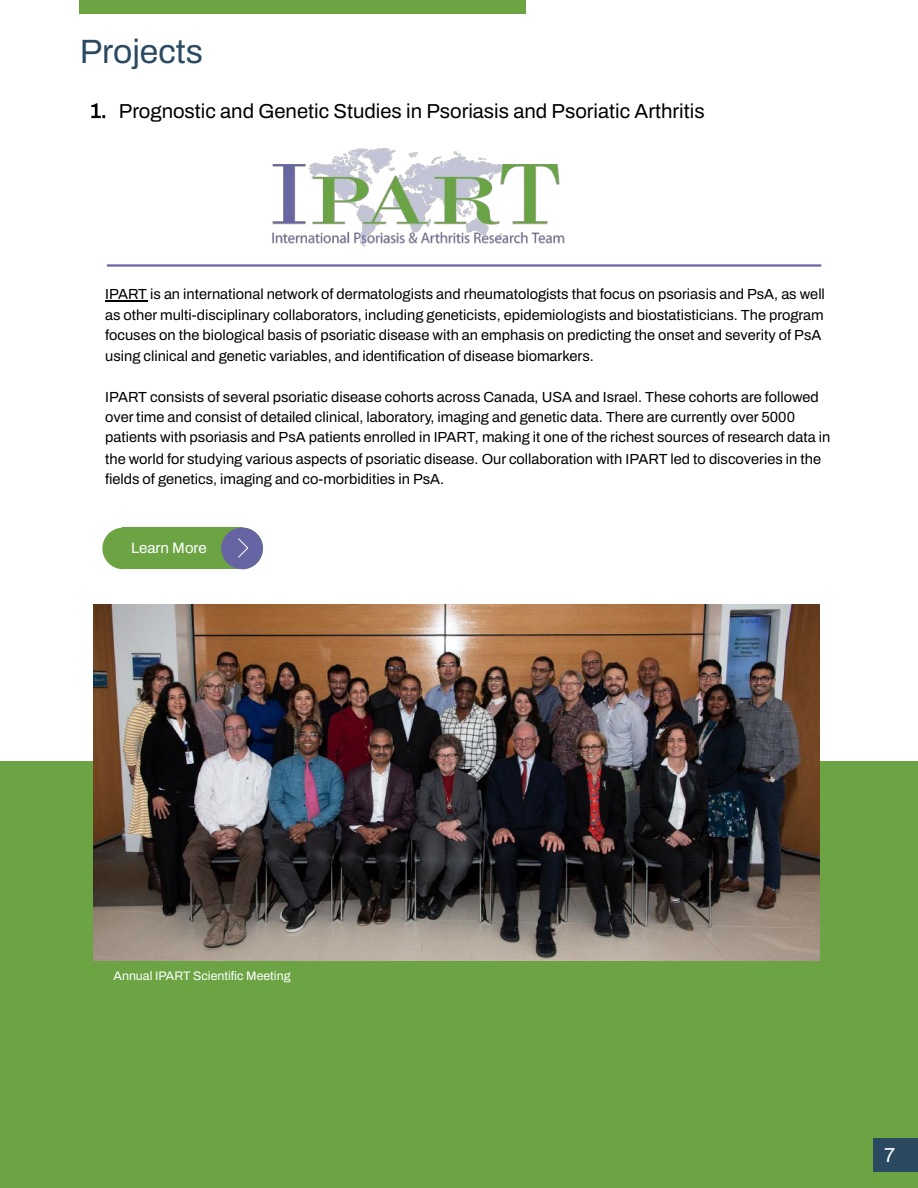
<style>
.page{position:relative;width:918px;height:1188px;background:#fff}
.page>*{position:absolute;margin:0;border:0;box-sizing:border-box;transform-origin:0 0}
.t1{font:600 33.75px "Archivo";color:#2b4a61}
.t2{font:600 20.25px "Archivo";color:#000}
.t3{font:600 20.25px "Archivo";color:#fff}
.t4{font:600 15px "Archivo";color:#fff}
.t5{font:600 14.7px/20.5px "Archivo";color:#000}
.t6{font:600 12.3px "Archivo";color:#fff}
.s1{color:rgb(0 0 0/0)}
</style>
<div class="page">
<div style="left:0;top:762px;width:918px;height:426px;background:#6ca444"></div>
<div style="left:79px;top:0;width:446px;height:14px;background:#6ca444"></div>
<hr style="left:105px;top:300px;width:42px;height:2px;background:#000">
<svg style="left:91px;top:103px;width:14px;height:15px"></svg>
<img style="left:272px;top:148px;width:293px;height:99px">
<div style="left:123px;top:528px;width:120px;height:41px;background:#6ca444"></div>
<svg style="left:102px;top:528px;width:21px;height:41px"></svg>
<svg style="left:221px;top:528px;width:42px;height:41px"></svg>
<hr style="left:108px;top:264px;width:712px;height:3px;background:#6764a4">
<img style="left:94px;top:604px;width:726px;height:357px">
<div style="left:873px;top:1138px;width:45px;height:34px;background:#2b4a61"></div>
<h1 class="t1" style="left:80px;top:33px;width:125px">Projects</h1>
<h2 class="t2" style="left:90px;top:100px;width:616px"><span class="s1">1.</span> Prognostic and Genetic Studies in Psoriasis and Psoriatic Arthritis</h2>
<p class="t5" style="left:105px;top:284px;width:721px">IPART is an international network of dermatologists and rheumatologists that focus on psoriasis and PsA, as well as other multi-disciplinary collaborators, including geneticists, epidemiologists and biostatisticians. The program focuses on the biological basis of psoriatic disease with an emphasis on predicting the onset and severity of PsA using clinical and genetic variables, and identification of disease biomarkers.</p>
<p class="t5" style="left:105px;top:386px;width:727px">IPART consists of several psoriatic disease cohorts across Canada, USA and Israel. These cohorts are followed over time and consist of detailed clinical, laboratory, imaging and genetic data. There are currently over 5000 patients with psoriasis and PsA patients enrolled in IPART, making it one of the richest sources of research data in the world for studying various aspects of psoriatic disease. Our collaboration with IPART led to discoveries in the fields of genetics, imaging and co-morbidities in PsA.</p>
<p class="t4" style="left:131px;top:540px;width:77px">Learn More</p>
<p class="t6" style="left:114px;top:969px;width:178px">Annual IPART Scientific Meeting</p>
<h2 class="t3" style="left:884px;top:1144px;width:13px">7</h2>
</div>
